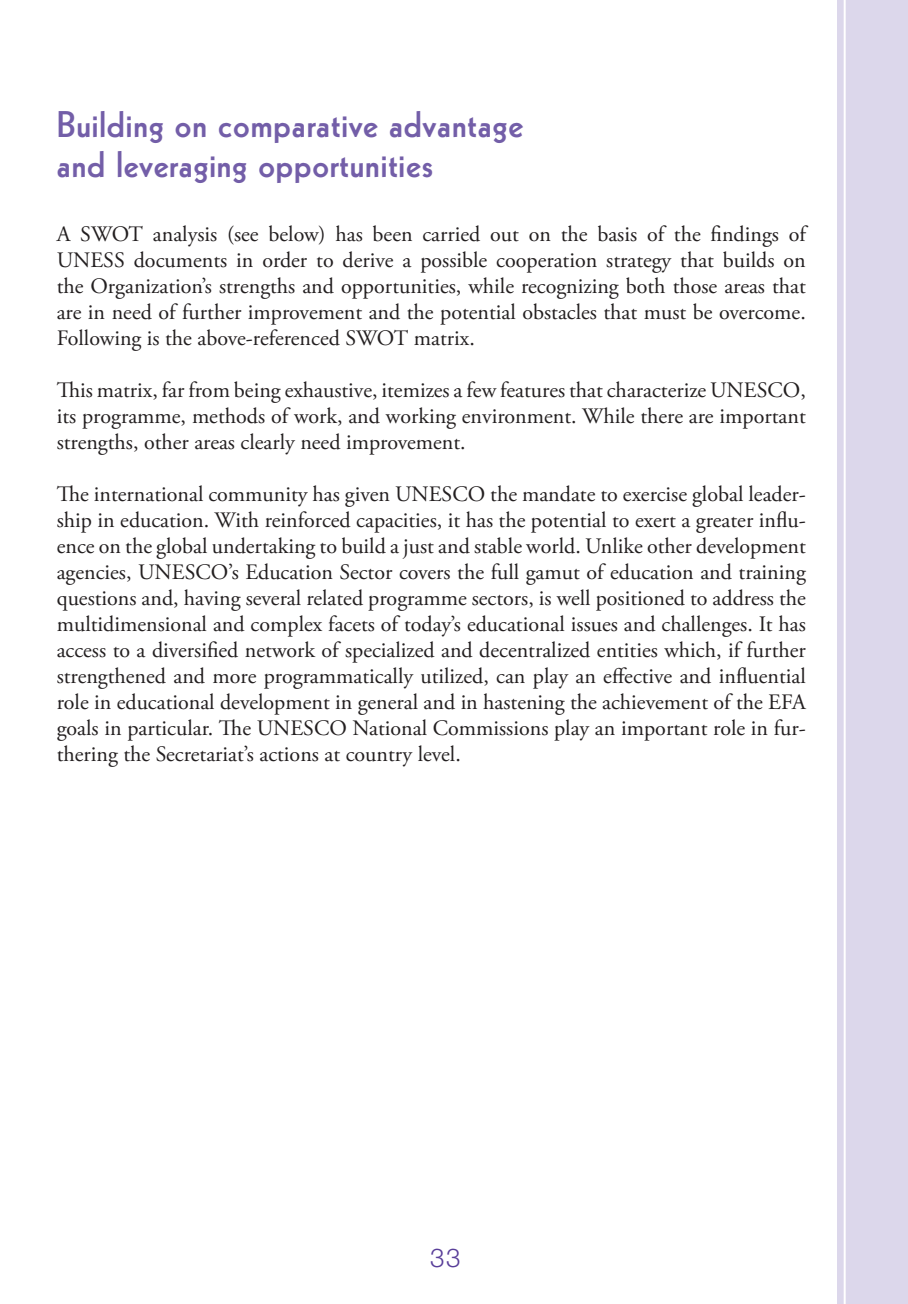
<style>
.page{position:relative;width:908px;height:1304px;background:#fff}
.page>*{position:absolute;margin:0;border:0;box-sizing:border-box;transform-origin:0 0}
.t1{font:800 36px/40px "Kabel LT";letter-spacing:.025em;color:#735ea8}
.t2{font:300 26px "Helvetica Neue LT";color:#593e99}
.t3{font:22px/26px "Adobe Garamond Pro";color:#231f20;text-align:justify}
</style>
<div class="page">
<div style="left:836px;top:0;width:71px;height:1304px;background:#dcd7eb"></div>
<svg style="left:843px;top:0;width:3px;height:1304px"></svg>
<h1 class="t1" style="left:57px;top:107px;width:467px">Building on comparative advantage and leveraging opportunities</h1>
<p class="t3" style="left:57px;top:223px;width:750px">A SWOT analysis (see below) has been carried out on the basis of the findings of UNESS documents in order to derive a possible cooperation strategy that builds on the Organization’s strengths and opportunities, while recognizing both those areas that are in need of further improvement and the potential obstacles that must be overcome.<br>Following is the above-referenced SWOT matrix.</p>
<p class="t3" style="left:57px;top:379px;width:750px">This matrix, far from being exhaustive, itemizes a few features that characterize UNESCO, its programme, methods of work, and working environment. While there are important strengths, other areas clearly need improvement.</p>
<p class="t3" style="left:57px;top:483px;width:750px">The international community has given UNESCO the mandate to exercise global leader&shy;ship in education. With reinforced capacities, it has the potential to exert a greater influ&shy;ence on the global undertaking to build a just and stable world. Unlike other development agencies, UNESCO’s Education Sector covers the full gamut of education and training questions and, having several related programme sectors, is well positioned to address the multidimensional and complex facets of today’s educational issues and challenges. It has access to a diversified network of specialized and decentralized entities which, if further strengthened and more programmatically utilized, can play an effective and influential role in educational development in general and in hastening the achievement of the EFA goals in particular. The UNESCO National Commissions play an important role in fur&shy;thering the Secretariat’s actions at country level.</p>
<p class="t2" style="left:430px;top:1249px;width:32px">33</p>
</div>
